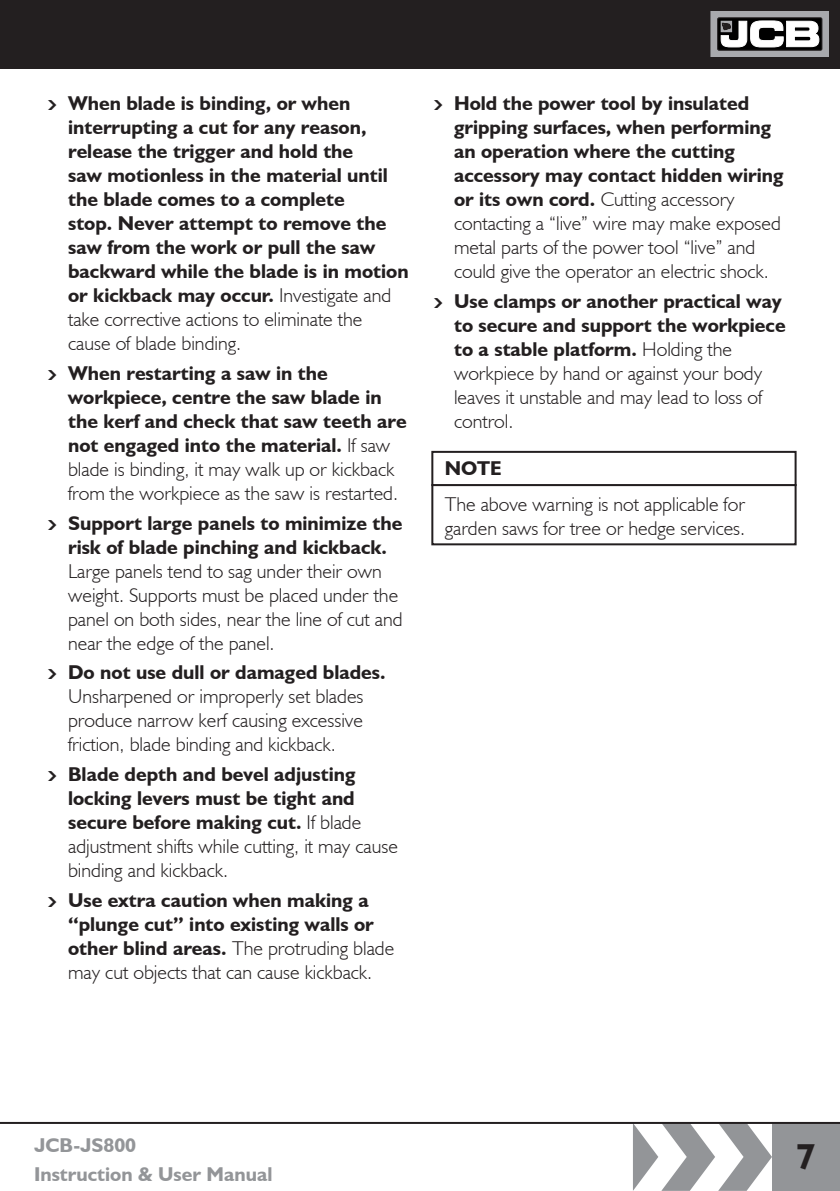
<style>
.page{position:relative;width:840px;height:1191px;background:#fff}
.page>*{position:absolute;margin:0;border:0;box-sizing:border-box;transform-origin:0 0}
.t1{font:700 36px "JCB Euro";color:#231f20}
.t2{font:700 20px/24px "JCB Euro";color:#231f20}
.Warning_Box_Fill_Tex{font:300 20px/24px "JCB Euro";color:#231f20}
.t3{font:700 20px/29.6px "JCB Euro";color:#939598}
.s1{font-family:"Arrowstfb";font-weight:400;font-size:12px}
.s2{font-weight:300}
.s3{font-weight:700}
</style>
<div class="page">
<svg style="left:633px;top:1124px;width:138px;height:66px"></svg>
<div style="left:771px;top:1123px;width:68px;height:68px;background:#939598"></div>
<div style="left:0;top:0;width:839px;height:68px;background:#231f20"></div>
<svg style="left:712px;top:13px;width:114px;height:42px"></svg>
<div style="left:710px;top:11px;width:118px;height:46px;border:1px solid #a8a9ad"></div>
<svg style="left:717px;top:18px;width:104px;height:32px"></svg>
<div style="left:717px;top:18px;width:104px;height:32px;border:1px solid #231f20"></div>
<svg style="left:720px;top:21px;width:98px;height:26px;background:#adadad"></svg>
<hr style="left:0;top:1122px;width:839px;height:2px;background:#231f20">
<div style="left:431px;top:484px;width:365px;height:61px;border:2px solid #231f20"></div>
<div style="left:431px;top:451px;width:365px;height:35px;border:2px solid #231f20"></div>
<p class="t2" style="left:68px;top:91px;width:342px;text-indent:-20px"><span class="s1">M</span> When blade is binding, or when interrupting a cut for any reason, release the trigger and hold the<br>saw motionless in the material until the blade comes to a complete<br>stop. Never attempt to remove the saw from the work or pull the saw backward while the blade is in motion or kickback may occur. <span class="s2">Investigate and take corrective actions to eliminate the cause of blade binding.</span></p>
<p class="t2" style="left:68px;top:360px;width:340px;text-indent:-20px"><span class="s1">M</span> When restarting a saw in the workpiece, centre the saw blade in the kerf and check that saw teeth are not engaged into the material. <span class="s2">If saw blade is binding, it may walk up or kickback from the workpiece as the saw is restarted.</span></p>
<p class="Warning_Box_Fill_Tex" style="left:68px;top:510px;width:336px;text-indent:-20px"><span class="s1">M</span> <span class="s3">Support large panels to minimize the risk of blade pinching and kickback.<br></span>Large panels tend to sag under their own weight. Supports must be placed under the panel on both sides, near the line of cut and near the edge of the panel.</p>
<p class="Warning_Box_Fill_Tex" style="left:68px;top:660px;width:319px;text-indent:-20px"><span class="s1">M</span> <span class="s3">Do not use dull or damaged blades.<br></span>Unsharpened or improperly set blades produce narrow kerf causing excessive friction, blade binding and kickback.</p>
<p class="t2" style="left:68px;top:761px;width:331px;text-indent:-20px"><span class="s1">M</span> Blade depth and bevel adjusting locking levers must be tight and secure before making cut. <span class="s2">If blade adjustment shifts while cutting, it may cause binding and kickback.</span></p>
<p class="t2" style="left:68px;top:887px;width:327px;text-indent:-20px"><span class="s1">M</span> Use extra caution when making a “plunge cut” into existing walls or other blind areas. <span class="s2">The protruding blade may cut objects that can cause kickback.</span></p>
<p class="t2" style="left:454px;top:91px;width:331px;text-indent:-20px"><span class="s1">M</span> Hold the power tool by insulated gripping surfaces, when performing an operation where the cutting accessory may contact hidden wiring or its own cord. <span class="s2">Cutting accessory contacting a “live” wire may make exposed metal parts of the power tool “live” and could give the operator an electric shock.</span></p>
<p class="Warning_Box_Fill_Tex" style="left:454px;top:288px;width:333px;text-indent:-20px"><span class="s1">M</span> <span class="s3">Use clamps or another practical way to secure and support the workpiece to a stable platform.</span> Holding the workpiece by hand or against your body leaves it unstable and may lead to loss of control.</p>
<p class="t2" style="left:444px;top:456px;width:58px">NOTE</p>
<p class="Warning_Box_Fill_Tex" style="left:444px;top:491px;width:302px">The above warning is not applicable for garden saws for tree or hedge services.</p>
<p class="t3" style="left:34px;top:1129px;width:240px">JCB-JS800<br>Instruction &amp; User Manual</p>
<h1 class="t1" style="left:795px;top:1134px;width:21px">7</h1>
</div>
